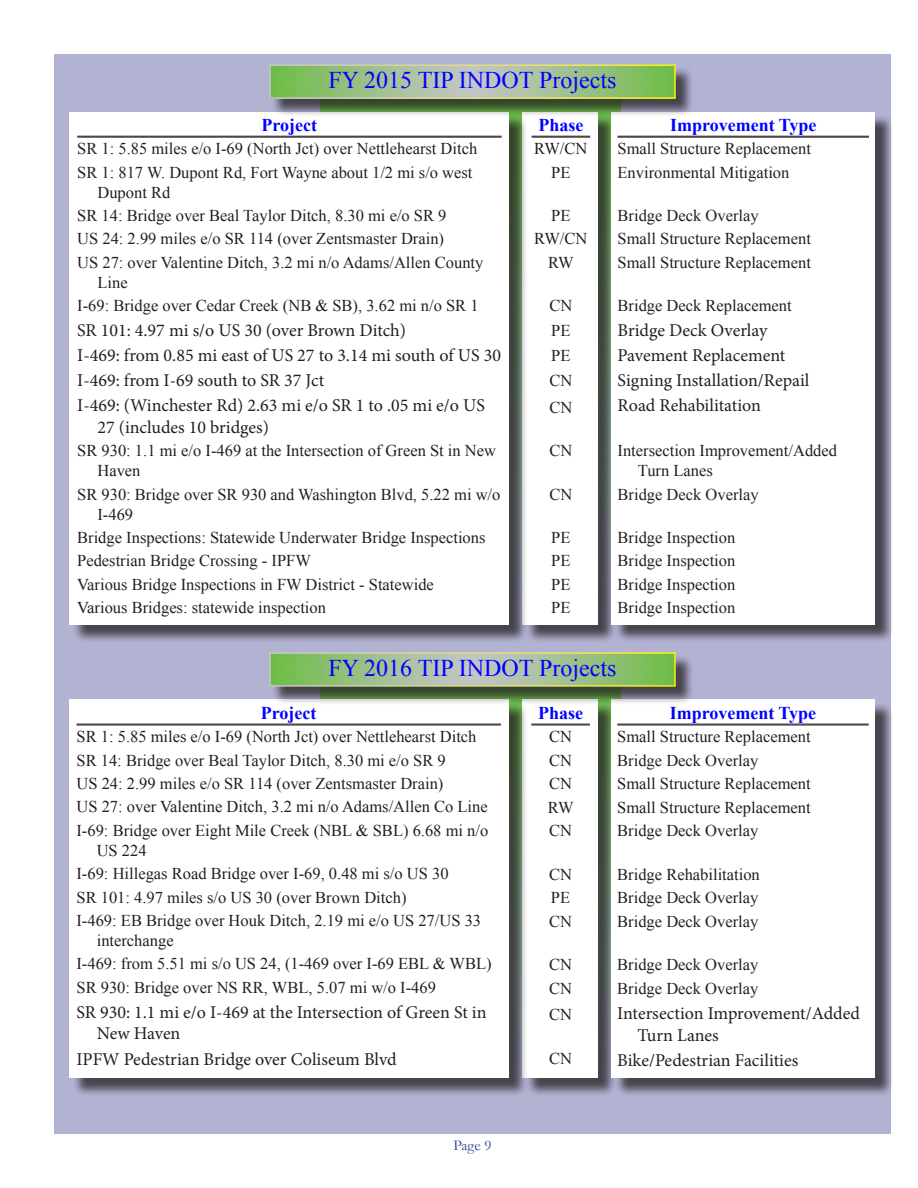
<style>
.page{position:relative;width:918px;height:1188px;background:#fff}
.page>*{position:absolute;margin:0;border:0;box-sizing:border-box;transform-origin:0 0}
.t1{font:24px "Times New Roman";color:#00f}
.t2{font:18px "Minion Pro";color:#231f20}
.t3{font:700 18px "Times New Roman";color:#00f}
.t4{font:16.5px "Times New Roman";color:#231f20}
.t5{font:15px "Garamond";color:#253f8e}
</style>
<div class="page">
<div style="left:54px;top:54px;width:837px;height:1080px;background:#b2b2d3"></div>
<div style="left:525px;top:114px;width:92px;height:529px;background:#231f20;opacity:.75"></div>
<div style="left:523px;top:112px;width:75px;height:512px;background:#fff"></div>
<div style="left:614px;top:114px;width:280px;height:529px;background:#231f20;opacity:.75"></div>
<div style="left:612px;top:112px;width:263px;height:512px;background:#fff"></div>
<div style="left:72px;top:114px;width:456px;height:529px;background:#231f20;opacity:.75"></div>
<div style="left:70px;top:112px;width:439px;height:512px;background:#fff"></div>
<div style="left:272px;top:67px;width:422px;height:50px;background:#231f20;opacity:.75"></div>
<svg style="left:272px;top:67px;width:401px;height:29px;background:#9cc189"></svg>
<hr style="left:77px;top:136px;width:425px;height:1px;background:#231f20">
<hr style="left:77px;top:137px;width:425px;height:1px;background:#231f20">
<hr style="left:532px;top:136px;width:58px;height:1px;background:#231f20">
<hr style="left:532px;top:137px;width:58px;height:1px;background:#231f20">
<hr style="left:618px;top:136px;width:251px;height:1px;background:#231f20">
<hr style="left:618px;top:137px;width:251px;height:1px;background:#231f20">
<div style="left:525px;top:702px;width:92px;height:395px;background:#231f20;opacity:.75"></div>
<div style="left:523px;top:700px;width:75px;height:378px;background:#fff"></div>
<div style="left:614px;top:702px;width:280px;height:395px;background:#231f20;opacity:.75"></div>
<div style="left:612px;top:700px;width:263px;height:378px;background:#fff"></div>
<div style="left:72px;top:702px;width:456px;height:395px;background:#231f20;opacity:.75"></div>
<div style="left:70px;top:700px;width:439px;height:378px;background:#fff"></div>
<div style="left:272px;top:655px;width:422px;height:50px;background:#231f20;opacity:.75"></div>
<svg style="left:272px;top:655px;width:401px;height:29px;background:#9cc189"></svg>
<hr style="left:76px;top:724px;width:425px;height:1px;background:#231f20">
<hr style="left:76px;top:725px;width:425px;height:1px;background:#231f20">
<hr style="left:531px;top:724px;width:59px;height:1px;background:#231f20">
<hr style="left:531px;top:725px;width:59px;height:1px;background:#231f20">
<hr style="left:617px;top:724px;width:252px;height:1px;background:#231f20">
<hr style="left:617px;top:725px;width:252px;height:1px;background:#231f20">
<p class="t1" style="left:328px;top:64px;width:289px">FY 2015 TIP INDOT Projects</p>
<p class="t3" style="left:262px;top:112px;width:57px">Project</p>
<p class="t4" style="left:77px;top:138px;width:402px">SR 1: 5.85 miles e/o I-69 (North Jct) over Nettlehearst Ditch</p>
<p class="t4" style="left:77px;top:161px;width:397px">SR 1: 817 W. Dupont Rd, Fort Wayne about 1/2 mi s/o west</p>
<p class="t4" style="left:97px;top:181px;width:74px">Dupont Rd</p>
<p class="t4" style="left:77px;top:204px;width:371px">SR 14: Bridge over Beal Taylor Ditch, 8.30 mi e/o SR 9</p>
<p class="t4" style="left:77px;top:228px;width:368px">US 24: 2.99 miles e/o SR 114 (over Zentsmaster Drain)</p>
<p class="t4" style="left:77px;top:251px;width:408px">US 27: over Valentine Ditch, 3.2 mi n/o Adams/Allen County</p>
<p class="t4" style="left:97px;top:271px;width:32px">Line</p>
<p class="t4" style="left:77px;top:294px;width:403px">I-69: Bridge over Cedar Creek (NB &amp; SB), 3.62 mi n/o SR 1</p>
<p class="t2" style="left:77px;top:318px;width:330px">SR 101: 4.97 mi s/o US 30 (over Brown Ditch)</p>
<p class="t2" style="left:77px;top:343px;width:425px">I-469: from 0.85 mi east of US 27 to 3.14 mi south of US 30</p>
<p class="t2" style="left:77px;top:369px;width:249px">I-469: from I-69 south to SR 37 Jct</p>
<p class="t2" style="left:77px;top:394px;width:409px">I-469: (Winchester Rd) 2.63 mi e/o SR 1 to .05 mi e/o US</p>
<p class="t2" style="left:97px;top:415px;width:173px">27 (includes 10 bridges)</p>
<p class="t4" style="left:77px;top:440px;width:420px">SR 930: 1.1 mi e/o I-469 at the Intersection of Green St in New</p>
<p class="t4" style="left:97px;top:460px;width:45px">Haven</p>
<p class="t4" style="left:77px;top:483px;width:425px">SR 930: Bridge over SR 930 and Washington Blvd, 5.22 mi w/o</p>
<p class="t4" style="left:97px;top:503px;width:37px">I-469</p>
<p class="t4" style="left:77px;top:526px;width:410px">Bridge Inspections: Statewide Underwater Bridge Inspections</p>
<p class="t4" style="left:77px;top:550px;width:235px">Pedestrian Bridge Crossing - IPFW</p>
<p class="t4" style="left:77px;top:573px;width:358px">Various Bridge Inspections in FW District - Statewide</p>
<p class="t4" style="left:77px;top:597px;width:250px">Various Bridges: statewide inspection</p>
<p class="t3" style="left:538px;top:112px;width:46px">Phase</p>
<p class="t4" style="left:534px;top:138px;width:55px">RW/CN</p>
<p class="t4" style="left:551px;top:161px;width:21px">PE</p>
<p class="t4" style="left:551px;top:204px;width:21px">PE</p>
<p class="t4" style="left:534px;top:228px;width:55px">RW/CN</p>
<p class="t4" style="left:548px;top:251px;width:27px">RW</p>
<p class="t4" style="left:549px;top:294px;width:24px">CN</p>
<p class="t4" style="left:551px;top:320px;width:21px">PE</p>
<p class="t4" style="left:551px;top:345px;width:21px">PE</p>
<p class="t4" style="left:549px;top:370px;width:24px">CN</p>
<p class="t4" style="left:549px;top:396px;width:24px">CN</p>
<p class="t4" style="left:549px;top:440px;width:24px">CN</p>
<p class="t4" style="left:549px;top:483px;width:24px">CN</p>
<p class="t4" style="left:551px;top:526px;width:21px">PE</p>
<p class="t4" style="left:551px;top:550px;width:21px">PE</p>
<p class="t4" style="left:551px;top:573px;width:21px">PE</p>
<p class="t4" style="left:551px;top:596px;width:21px">PE</p>
<p class="t3" style="left:670px;top:112px;width:148px">Improvement Type</p>
<p class="t4" style="left:618px;top:138px;width:195px">Small Structure Replacement</p>
<p class="t4" style="left:618px;top:161px;width:173px">Environmental Mitigation</p>
<p class="t4" style="left:618px;top:204px;width:143px">Bridge Deck Overlay</p>
<p class="t4" style="left:618px;top:228px;width:195px">Small Structure Replacement</p>
<p class="t4" style="left:618px;top:251px;width:195px">Small Structure Replacement</p>
<p class="t4" style="left:618px;top:294px;width:176px">Bridge Deck Replacement</p>
<p class="t2" style="left:618px;top:318px;width:151px">Bridge Deck Overlay</p>
<p class="t2" style="left:618px;top:343px;width:169px">Pavement Replacement</p>
<p class="t2" style="left:618px;top:369px;width:193px">Signing Installation/Repail</p>
<p class="t2" style="left:618px;top:394px;width:145px">Road Rehabilitation</p>
<p class="t4" style="left:618px;top:440px;width:221px">Intersection Improvement/Added</p>
<p class="t4" style="left:638px;top:460px;width:77px">Turn Lanes</p>
<p class="t4" style="left:618px;top:484px;width:143px">Bridge Deck Overlay</p>
<p class="t4" style="left:618px;top:526px;width:119px">Bridge Inspection</p>
<p class="t4" style="left:618px;top:550px;width:119px">Bridge Inspection</p>
<p class="t4" style="left:618px;top:573px;width:119px">Bridge Inspection</p>
<p class="t4" style="left:618px;top:597px;width:119px">Bridge Inspection</p>
<p class="t1" style="left:328px;top:651px;width:289px">FY 2016 TIP INDOT Projects</p>
<p class="t3" style="left:261px;top:700px;width:57px">Project</p>
<p class="t4" style="left:76px;top:726px;width:402px">SR 1: 5.85 miles e/o I-69 (North Jct) over Nettlehearst Ditch</p>
<p class="t4" style="left:76px;top:749px;width:371px">SR 14: Bridge over Beal Taylor Ditch, 8.30 mi e/o SR 9</p>
<p class="t4" style="left:76px;top:772px;width:368px">US 24: 2.99 miles e/o SR 114 (over Zentsmaster Drain)</p>
<p class="t4" style="left:76px;top:796px;width:413px">US 27: over Valentine Ditch, 3.2 mi n/o Adams/Allen Co Line</p>
<p class="t4" style="left:76px;top:819px;width:413px">I-69: Bridge over Eight Mile Creek (NBL &amp; SBL) 6.68 mi n/o</p>
<p class="t4" style="left:97px;top:839px;width:51px">US 224</p>
<p class="t4" style="left:76px;top:863px;width:374px">I-69: Hillegas Road Bridge over I-69, 0.48 mi s/o US 30</p>
<p class="t4" style="left:76px;top:886px;width:331px">SR 101: 4.97 miles s/o US 30 (over Brown Ditch)</p>
<p class="t4" style="left:76px;top:909px;width:406px">I-469: EB Bridge over Houk Ditch, 2.19 mi e/o US 27/US 33</p>
<p class="t4" style="left:97px;top:929px;width:78px">interchange</p>
<p class="t4" style="left:76px;top:953px;width:417px">I-469: from 5.51 mi s/o US 24, (1-469 over I-69 EBL &amp; WBL)</p>
<p class="t4" style="left:76px;top:976px;width:361px">SR 930: Bridge over NS RR, WBL, 5.07 mi w/o I-469</p>
<p class="t2" style="left:76px;top:1000px;width:412px">SR 930: 1.1 mi e/o I-469 at the Intersection of Green St in</p>
<p class="t2" style="left:97px;top:1022px;width:85px">New Haven</p>
<p class="t2" style="left:76px;top:1047px;width:322px">IPFW Pedestrian Bridge over Coliseum Blvd</p>
<p class="t5" style="left:453px;top:1135px;width:40px">Page 9</p>
<p class="t3" style="left:538px;top:700px;width:46px">Phase</p>
<p class="t4" style="left:549px;top:726px;width:24px">CN</p>
<p class="t4" style="left:549px;top:749px;width:24px">CN</p>
<p class="t4" style="left:549px;top:772px;width:24px">CN</p>
<p class="t4" style="left:548px;top:796px;width:27px">RW</p>
<p class="t4" style="left:549px;top:819px;width:24px">CN</p>
<p class="t4" style="left:549px;top:863px;width:24px">CN</p>
<p class="t4" style="left:551px;top:887px;width:21px">PE</p>
<p class="t4" style="left:549px;top:910px;width:24px">CN</p>
<p class="t4" style="left:549px;top:953px;width:24px">CN</p>
<p class="t4" style="left:549px;top:977px;width:24px">CN</p>
<p class="t4" style="left:549px;top:1003px;width:24px">CN</p>
<p class="t4" style="left:549px;top:1048px;width:24px">CN</p>
<p class="t3" style="left:670px;top:700px;width:148px">Improvement Type</p>
<p class="t4" style="left:617px;top:726px;width:195px">Small Structure Replacement</p>
<p class="t4" style="left:617px;top:749px;width:143px">Bridge Deck Overlay</p>
<p class="t4" style="left:617px;top:772px;width:195px">Small Structure Replacement</p>
<p class="t4" style="left:617px;top:796px;width:195px">Small Structure Replacement</p>
<p class="t4" style="left:617px;top:820px;width:143px">Bridge Deck Overlay</p>
<p class="t4" style="left:617px;top:863px;width:144px">Bridge Rehabilitation</p>
<p class="t4" style="left:617px;top:887px;width:143px">Bridge Deck Overlay</p>
<p class="t4" style="left:617px;top:910px;width:143px">Bridge Deck Overlay</p>
<p class="t4" style="left:617px;top:954px;width:143px">Bridge Deck Overlay</p>
<p class="t4" style="left:617px;top:977px;width:143px">Bridge Deck Overlay</p>
<p class="t2" style="left:617px;top:1001px;width:244px">Intersection Improvement/Added</p>
<p class="t2" style="left:638px;top:1023px;width:83px">Turn Lanes</p>
<p class="t2" style="left:617px;top:1048px;width:183px">Bike/Pedestrian Facilities</p>
</div>
